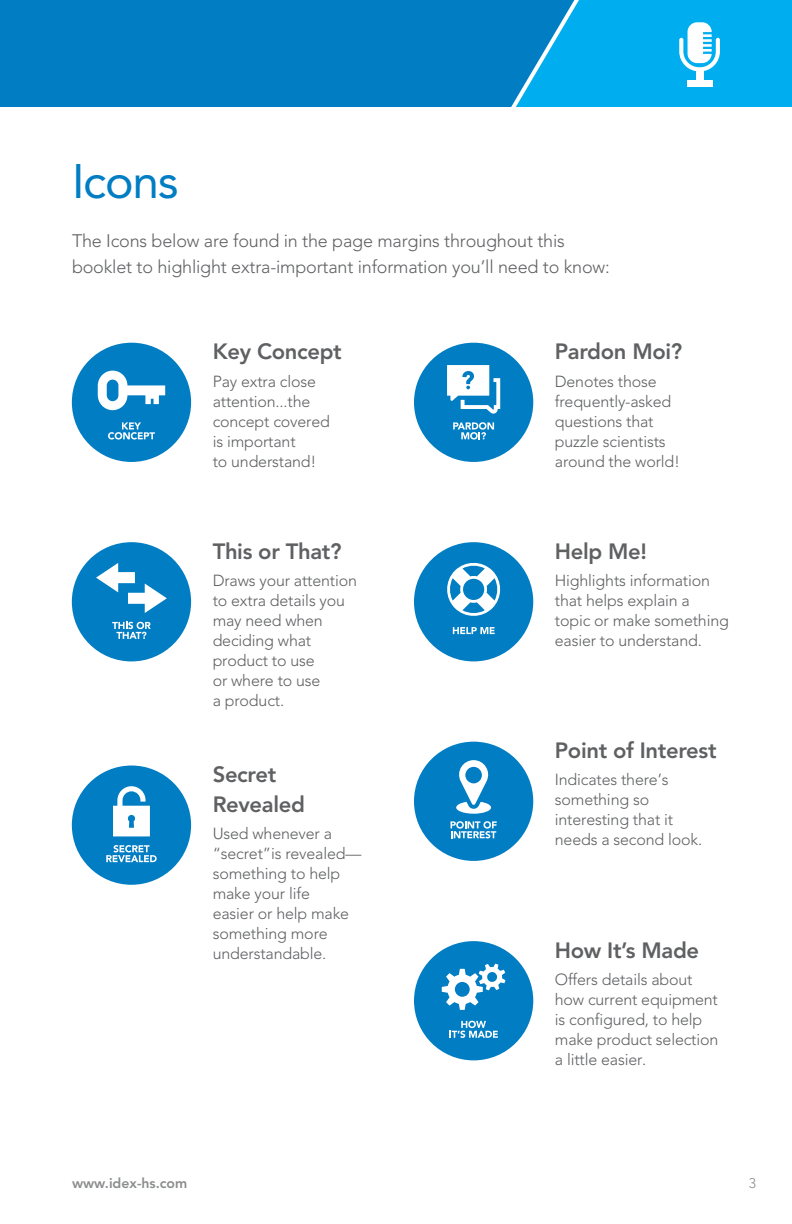
<style>
.page{position:relative;width:792px;height:1224px;background:#fff}
.page>*{position:absolute;margin:0;border:0;box-sizing:border-box;transform-origin:0 0}
.t1{font:48px "Avenir LT Std";letter-spacing:-.025em;color:#007dc3}
.t2{font:800 22px/30px "Avenir LT Std";letter-spacing:-.015em;color:#5f6062}
.t3{font:300 18px/26px "Avenir LT Std";letter-spacing:-.01em;color:#5f6062}
.t4{font:300 16px/20px "Avenir LT Std";letter-spacing:-.01em;color:#5f6062}
.t5{font:800 14px "Avenir LT Std";color:#8a8c8e}
.t6{font:300 14px "Avenir LT Std";color:#8a8c8e}
</style>
<div class="page">
<div style="left:0;top:0;width:792px;height:108px;background:#007dc3"></div>
<svg style="left:511px;top:0;width:281px;height:107px;background:#0fadeb"></svg>
<div style="left:0;top:107px;width:792px;height:123px;background:#fff"></div>
<div style="left:72px;top:343px;width:119px;height:119px;background:#007dc3;border-radius:50%"></div>
<svg style="left:108px;top:422px;width:47px;height:18px"></svg>
<svg style="left:98px;top:370px;width:67px;height:40px"></svg>
<div style="left:72px;top:542px;width:119px;height:119px;background:#007dc3;border-radius:50%"></div>
<svg style="left:112px;top:622px;width:39px;height:17px"></svg>
<svg style="left:96px;top:563px;width:71px;height:50px"></svg>
<div style="left:72px;top:766px;width:119px;height:119px;background:#007dc3;border-radius:50%"></div>
<svg style="left:106px;top:845px;width:51px;height:17px"></svg>
<svg style="left:113px;top:786px;width:37px;height:50px"></svg>
<div style="left:414px;top:343px;width:119px;height:119px;background:#007dc3;border-radius:50%"></div>
<svg style="left:453px;top:422px;width:41px;height:18px"></svg>
<svg style="left:447px;top:365px;width:53px;height:49px"></svg>
<div style="left:414px;top:542px;width:119px;height:119px;background:#007dc3;border-radius:50%"></div>
<svg style="left:453px;top:627px;width:42px;height:7px"></svg>
<svg style="left:447px;top:563px;width:54px;height:53px"></svg>
<div style="left:414px;top:742px;width:119px;height:119px;background:#007dc3;border-radius:50%"></div>
<svg style="left:451px;top:821px;width:46px;height:17px"></svg>
<svg style="left:456px;top:760px;width:35px;height:54px"></svg>
<div style="left:414px;top:941px;width:119px;height:119px;background:#007dc3;border-radius:50%"></div>
<svg style="left:449px;top:1021px;width:49px;height:17px"></svg>
<svg style="left:442px;top:964px;width:64px;height:46px"></svg>
<h1 class="t1" style="left:72px;top:154px;width:108px">Icons</h1>
<p class="t3" style="left:72px;top:228px;width:539px">The Icons below are found in the page margins throughout this booklet to highlight extra-important information you’ll need to know:</p>
<h2 class="t2" style="left:213px;top:337px;width:131px">Key Concept</h2>
<p class="t4" style="left:213px;top:371px;width:119px">Pay extra close attention...the concept covered is important<br>to understand!</p>
<h2 class="t2" style="left:213px;top:536px;width:130px">This or That?</h2>
<p class="t4" style="left:213px;top:571px;width:146px">Draws your attention to extra details you may need when deciding what product to use<br>or where to use<br>a product.</p>
<h2 class="t2" style="left:213px;top:760px;width:94px">Secret<br>Revealed</h2>
<p class="t4" style="left:213px;top:824px;width:150px">Used whenever a “secret”is revealed— something to help make your life<br>easier or help make something more understandable.</p>
<h2 class="t2" style="left:555px;top:337px;width:129px">Pardon Moi?</h2>
<p class="t4" style="left:555px;top:371px;width:127px">Denotes those frequently-asked questions that puzzle scientists around the world!</p>
<h2 class="t2" style="left:555px;top:536px;width:94px">Help Me!</h2>
<p class="t4" style="left:555px;top:571px;width:176px">Highlights information that helps explain a topic or make something easier to understand.</p>
<h2 class="t2" style="left:555px;top:736px;width:163px">Point of Interest</h2>
<p class="t4" style="left:555px;top:770px;width:149px">Indicates there’s something so interesting that it needs a second look.</p>
<h2 class="t2" style="left:555px;top:935px;width:146px">How It’s Made</h2>
<p class="t4" style="left:555px;top:970px;width:165px">Offers details about how current equipment is configured, to help make product selection a little easier.</p>
<p class="t5" style="left:72px;top:1175px;width:117px">www.idex-hs.com</p>
<p class="t6" style="left:749px;top:1175px;width:9px">3</p>
</div>
